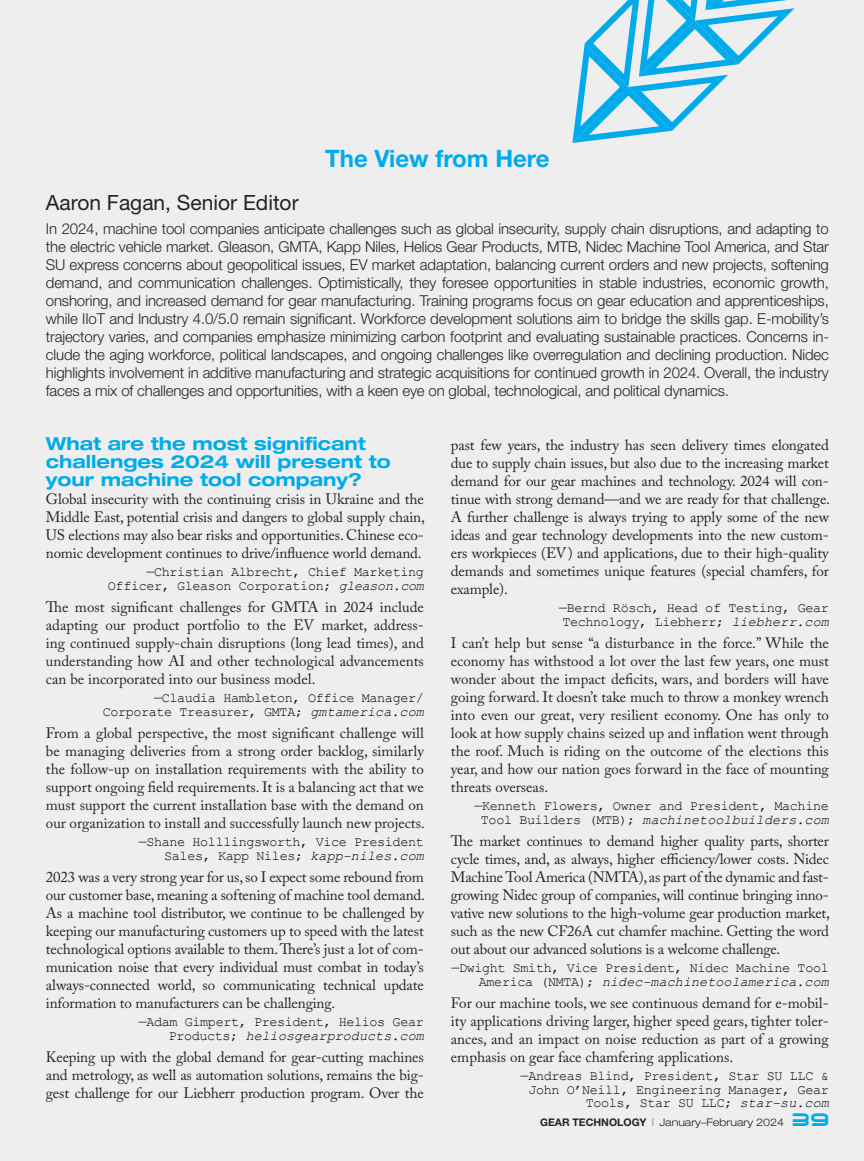
<style>
.page{position:relative;width:864px;height:1161px;background:#eeeeef}
.page>*{position:absolute;margin:0;border:0;box-sizing:border-box;transform-origin:0 0}
._2024_Feature_Subheader{font:700 24px "Helvetica Neue";color:#00abeb}
._2024_Article_Author{font:21px "Helvetica Neue";color:#242424}
._2024_Feature_Body_Header{font:700 expanded 18px/18px "Helvetica Neue";color:#00abeb}
._2024_Body_Text_after_Authors{font:15px/18px "Adobe Caslon Pro";letter-spacing:-.01em;color:#242424;text-align:justify}
._2024_Introduction_Text{font:300 15px/18px "Helvetica Neue";letter-spacing:-.01em;color:#242424;text-align:justify}
._2024_Interviewee{font:13.5px/13.5px "Courier New";letter-spacing:-.03em;color:#00060a;text-align:right}
.t1{font:300 expanded 10.5px "Helvetica Neue";color:#242424}
.s1{font-style:italic}
.s2{font-weight:700;font-stretch:normal}
.s3{font-weight:100;font-stretch:condensed}
.s4{font-family:"Air Flow BTN Hv";font-weight:400;font-stretch:normal;font-size:18px;color:#00abeb}
</style>
<div class="page">
<svg style="left:572px;top:0;width:223px;height:143px"></svg>
<p class="_2024_Article_Author" style="left:46px;top:190px;width:254px">Aaron Fagan, Senior Editor</p>
<p class="_2024_Feature_Subheader" style="left:325px;top:144px;width:226px">The View from Here</p>
<p class="_2024_Introduction_Text" style="left:46px;top:219px;width:785px">In 2024, machine tool companies anticipate challenges such as global insecurity, supply chain disruptions, and adapting to the electric vehicle market. Gleason, GMTA, Kapp Niles, Helios Gear Products, MTB, Nidec Machine Tool America, and Star SU express concerns about geopolitical issues, EV market adaptation, balancing current orders and new projects, softening demand, and communication challenges. Optimistically, they foresee opportunities in stable industries, economic growth, onshoring, and increased demand for gear manufacturing. Training programs focus on gear education and apprenticeships, while IIoT and Industry 4.0/5.0 remain significant. Workforce development solutions aim to bridge the skills gap. E-mobility’s trajectory varies, and companies emphasize minimizing carbon footprint and evaluating sustainable practices. Concerns in&shy;clude the aging workforce, political landscapes, and ongoing challenges like overregulation and declining production. Nidec highlights involvement in additive manufacturing and strategic acquisitions for continued growth in 2024. Overall, the industry faces a mix of challenges and opportunities, with a keen eye on global, technological, and political dynamics.</p>
<p class="_2024_Feature_Body_Header" style="left:46px;top:434px;width:346px">What are the most significant challenges 2024 will present to your machine tool company?</p>
<p class="_2024_Body_Text_after_Authors" style="left:46px;top:490px;width:381px">Global insecurity with the continuing crisis in Ukraine and the Middle East, potential crisis and dangers to global supply chain, US elections may also bear risks and opportunities. Chinese eco&shy;nomic development continues to drive/influence world demand.</p>
<p class="_2024_Interviewee" style="left:108px;top:565px;width:317px">—Christian Albrecht, Chief Marketing<br>Officer, Gleason Corporation; <span class="s1">gleason.com</span></p>
<p class="_2024_Body_Text_after_Authors" style="left:46px;top:598px;width:380px">The most significant challenges for GMTA in 2024 include adapting our product portfolio to the EV market, address&shy;ing continued supply-chain disruptions (long lead times), and understanding how AI and other technological advancements can be incorporated into our business model.</p>
<p class="_2024_Interviewee" style="left:103px;top:691px;width:323px">—Claudia Hambleton, Office Manager/<br>Corporate Treasurer, GMTA; <span class="s1">gmtamerica.com</span></p>
<p class="_2024_Body_Text_after_Authors" style="left:46px;top:724px;width:381px">From a global perspective, the most significant challenge will be managing deliveries from a strong order backlog, similarly the follow-up on installation requirements with the ability to support ongoing field requirements. It is a balancing act that we must support the current installation base with the demand on our organization to install and successfully launch new projects.</p>
<p class="_2024_Interviewee" style="left:139px;top:835px;width:287px">—Shane Holllingsworth, Vice President<br>Sales, Kapp Niles; <span class="s1">kapp-niles.com</span></p>
<p class="_2024_Body_Text_after_Authors" style="left:46px;top:868px;width:381px">2023 was a very strong year for us, so I expect some rebound from our customer base, meaning a softening of machine tool demand.<br>As a machine tool distributor, we continue to be challenged by keeping our manufacturing customers up to speed with the latest technological options available to them. There’s just a lot of com&shy;munication noise that every individual must combat in today’s always-connected world, so communicating technical update information to manufacturers can be challenging.</p>
<p class="_2024_Interviewee" style="left:139px;top:1015px;width:287px">—Adam Gimpert, President, Helios Gear<br>Products; <span class="s1">heliosgearproducts.com</span></p>
<p class="_2024_Body_Text_after_Authors" style="left:46px;top:1048px;width:380px">Keeping up with the global demand for gear-cutting machines and metrology, as well as automation solutions, remains the big&shy;gest challenge for our Liebherr production program. Over the</p>
<p class="_2024_Body_Text_after_Authors" style="left:451px;top:436px;width:381px">past few years, the industry has seen delivery times elongated due to supply chain issues, but also due to the increasing market demand for our gear machines and technology. 2024 will con&shy;tinue with strong demand—and we are ready for that challenge.<br>A further challenge is always trying to apply some of the new ideas and gear technology developments into the new custom&shy;ers workpieces (EV) and applications, due to their high-quality demands and sometimes unique features (special chamfers, for example).</p>
<p class="_2024_Interviewee" style="left:559px;top:601px;width:271px;text-align:left">—Bernd Rösch, Head of Testing, Gear<br>Technology, Liebherr; <span class="s1">liebherr.com</span></p>
<p class="_2024_Body_Text_after_Authors" style="left:451px;top:634px;width:380px">I can’t help but sense “a disturbance in the force.” While the economy has withstood a lot over the last few years, one must wonder about the impact deficits, wars, and borders will have going forward. It doesn’t take much to throw a monkey wrench into even our great, very resilient economy. One has only to look at how supply chains seized up and inflation went through the roof. Much is riding on the outcome of the elections this year, and how our nation goes forward in the face of mounting threats overseas.</p>
<p class="_2024_Interviewee" style="left:474px;top:799px;width:356px;text-align:center">—Kenneth Flowers, Owner and President, Machine<br>Tool Builders (MTB); <span class="s1">machinetoolbuilders.com</span></p>
<p class="_2024_Body_Text_after_Authors" style="left:451px;top:832px;width:381px">The market continues to demand higher quality parts, shorter cycle times, and, as always, higher efficiency/lower costs. Nidec Machine Tool America (NMTA), as part of the dynamic and fast&shy;growing Nidec group of companies, will continue bringing inno&shy;vative new solutions to the high-volume gear production market, such as the new CF26A cut chamfer machine. Getting the word out about our advanced solutions is a welcome challenge.</p>
<p class="_2024_Interviewee" style="left:451px;top:961px;width:379px">—Dwight Smith, Vice President, Nidec Machine Tool<br>America (NMTA); <span class="s1">nidec-machinetoolamerica.com</span></p>
<p class="_2024_Body_Text_after_Authors" style="left:451px;top:994px;width:380px">For our machine tools, we see continuous demand for e-mobil&shy;ity applications driving larger, higher speed gears, tighter toler&shy;ances, and an impact on noise reduction as part of a growing emphasis on gear face chamfering applications.</p>
<p class="_2024_Interviewee" style="left:521px;top:1069px;width:310px">—Andreas Blind, President, Star SU LLC &amp;<br>John O’Neill, Engineering Manager, Gear<br>Tools, Star SU LLC; <span class="s1">star-su.com</span></p>
<p class="t1" style="left:540px;top:1116px;width:290px"><span class="s2">GEAR TECHNOLOGY</span> <span class="s3">|</span> January–February 2024 <span class="s4">39</span></p>
</div>
